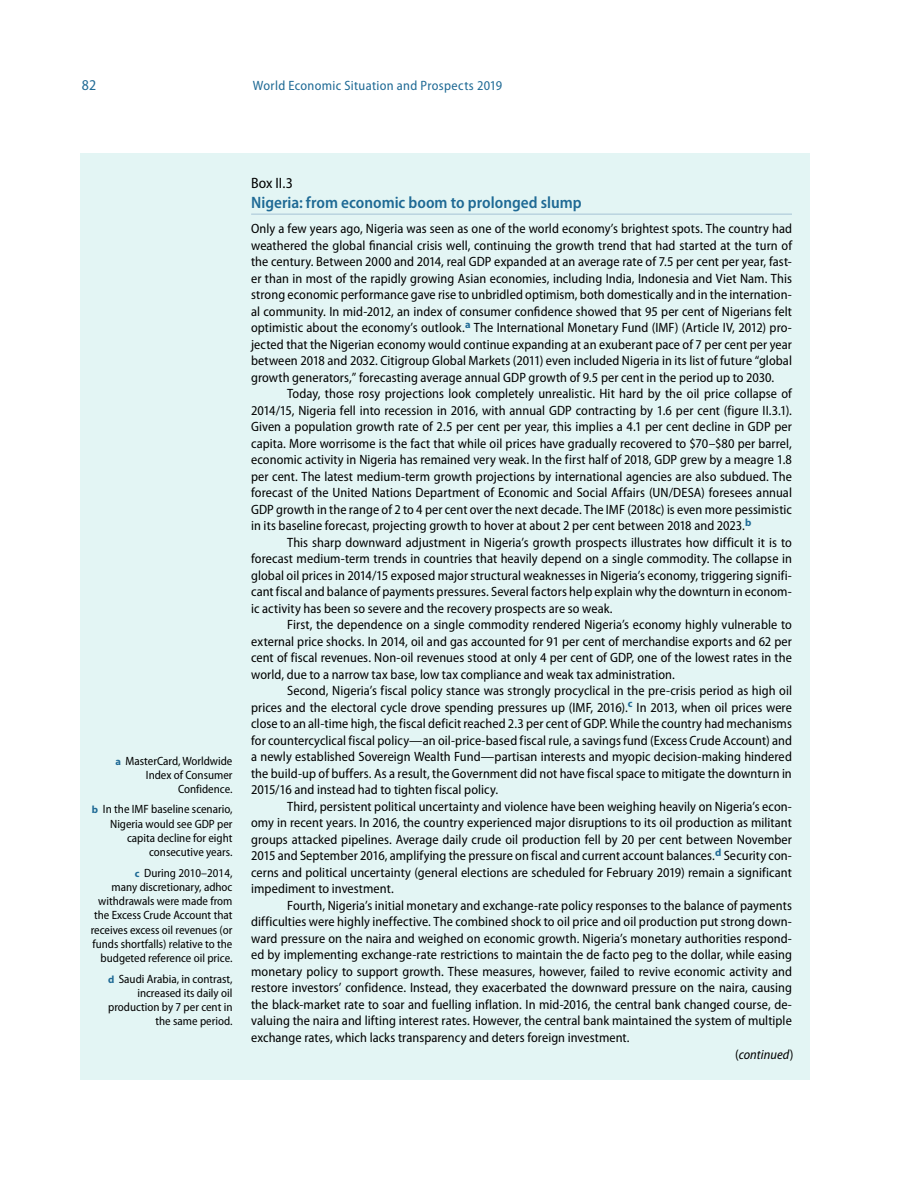
<style>
.page{position:relative;width:918px;height:1188px;background:#fff}
.page>*{position:absolute;margin:0;border:0;box-sizing:border-box;transform-origin:0 0}
.t1{font:600 semi-condensed 16.5px "Myriad Pro";color:#1f6a95}
.t2{font:semi-condensed 15px "Myriad Pro";color:#000}
.t3{font:semi-condensed 15px "Myriad Pro";color:#1f6a95}
.t4{font:semi-condensed 13.5px/16.5px "Myriad Pro";letter-spacing:.005em;color:#000;text-align:justify}
.t5{font:semi-condensed 13.5px "Myriad Pro";letter-spacing:.025em;color:#1f6a95}
.t6{font:italic semi-condensed 13.5px "Myriad Pro";letter-spacing:.005em;color:#000}
.t7{font:semi-condensed 12px/14.2px "Myriad Pro";color:#000;text-align:right}
.s1{font-weight:700;font-stretch:normal;font-size:10.5px;color:#1f6a95}
.s2{font-style:normal}
</style>
<div class="page">
<div style="left:80px;top:153px;width:730px;height:926px;background:#e3f5f4"></div>
<hr style="left:251px;top:214px;width:541px;height:1px;background:#a5c3d5">
<p class="t3" style="left:82px;top:77px;width:16px">82</p>
<p class="t5" style="left:253px;top:78px;width:251px">World Economic Situation and Prospects 2019</p>
<p class="t7" style="left:115px;top:754px;width:119px"><span class="s1">a</span> MasterCard, Worldwide<br>Index of Consumer<br>Confidence.</p>
<p class="t7" style="left:92px;top:803px;width:142px"><span class="s1">b</span> In the IMF baseline scenario,<br>Nigeria would see GDP per capita decline for eight consecutive years.</p>
<p class="t7" style="left:91px;top:866px;width:143px"><span class="s1">c</span> During 2010–2014,<br>many discretionary, adhoc withdrawals were made from the Excess Crude Account that receives excess oil revenues (or funds shortfalls) relative to the budgeted reference oil price.</p>
<p class="t7" style="left:108px;top:972px;width:126px"><span class="s1">d</span> Saudi Arabia, in contrast, increased its daily oil production by 7 per cent in the same period.</p>
<p class="t2" style="left:251px;top:175px;width:43px">Box II.3</p>
<p class="t1" style="left:251px;top:193px;width:332px">Nigeria: from economic boom to prolonged slump</p>
<p class="t4" style="left:251px;top:221px;width:542px">Only a few years ago, Nigeria was seen as one of the world economy’s brightest spots. The country had weathered the global financial crisis well, continuing the growth trend that had started at the turn of the century. Between 2000 and 2014, real GDP expanded at an average rate of 7.5 per cent per year, fast&shy;er than in most of the rapidly growing Asian economies, including India, Indonesia and Viet Nam. This strong economic performance gave rise to unbridled optimism, both domestically and in the internation&shy;al community. In mid-2012, an index of consumer confidence showed that 95 per cent of Nigerians felt optimistic about the economy’s outlook.<sup>a</sup> The International Monetary Fund (IMF) (Article IV, 2012) pro&shy;jected that the Nigerian economy would continue expanding at an exuberant pace of 7 per cent per year between 2018 and 2032. Citigroup Global Markets (2011) even included Nigeria in its list of future “global growth generators,” forecasting average annual GDP growth of 9.5 per cent in the period up to 2030.</p>
<p class="t4" style="left:251px;top:386px;width:542px;text-indent:36px">Today, those rosy projections look completely unrealistic. Hit hard by the oil price collapse of 2014/15, Nigeria fell into recession in 2016, with annual GDP contracting by 1.6 per cent (figure II.3.1).<br>Given a population growth rate of 2.5 per cent per year, this implies a 4.1 per cent decline in GDP per capita. More worrisome is the fact that while oil prices have gradually recovered to $70–$80 per barrel, economic activity in Nigeria has remained very weak. In the first half of 2018, GDP grew by a meagre 1.8 per cent. The latest medium-term growth projections by international agencies are also subdued. The forecast of the United Nations Department of Economic and Social Affairs (UN/DESA) foresees annual GDP growth in the range of 2 to 4 per cent over the next decade. The IMF (2018c) is even more pessimistic in its baseline forecast, projecting growth to hover at about 2 per cent between 2018 and 2023.<sup>b</sup></p>
<p class="t4" style="left:251px;top:534px;width:542px;text-indent:36px">This sharp downward adjustment in Nigeria’s growth prospects illustrates how difficult it is to forecast medium-term trends in countries that heavily depend on a single commodity. The collapse in global oil prices in 2014/15 exposed major structural weaknesses in Nigeria’s economy, triggering signifi&shy;cant fiscal and balance of payments pressures. Several factors help explain why the downturn in econom&shy;ic activity has been so severe and the recovery prospects are so weak.</p>
<p class="t4" style="left:251px;top:617px;width:542px;text-indent:36px">First, the dependence on a single commodity rendered Nigeria’s economy highly vulnerable to external price shocks. In 2014, oil and gas accounted for 91 per cent of merchandise exports and 62 per cent of fiscal revenues. Non-oil revenues stood at only 4 per cent of GDP, one of the lowest rates in the world, due to a narrow tax base, low tax compliance and weak tax administration.</p>
<p class="t4" style="left:251px;top:683px;width:542px;text-indent:36px">Second, Nigeria’s fiscal policy stance was strongly procyclical in the pre-crisis period as high oil prices and the electoral cycle drove spending pressures up (IMF, 2016).<sup>c</sup> In 2013, when oil prices were close to an all-time high, the fiscal deficit reached 2.3 per cent of GDP. While the country had mechanisms for countercyclical fiscal policy—an oil-price-based fiscal rule, a savings fund (Excess Crude Account) and a newly established Sovereign Wealth Fund—partisan interests and myopic decision-making hindered the build-up of buffers. As a result, the Government did not have fiscal space to mitigate the downturn in 2015/16 and instead had to tighten fiscal policy.</p>
<p class="t4" style="left:251px;top:798px;width:542px;text-indent:36px">Third, persistent political uncertainty and violence have been weighing heavily on Nigeria’s econ&shy;omy in recent years. In 2016, the country experienced major disruptions to its oil production as militant groups attacked pipelines. Average daily crude oil production fell by 20 per cent between November 2015 and September 2016, amplifying the pressure on fiscal and current account balances.<sup>d</sup> Security con&shy;cerns and political uncertainty (general elections are scheduled for February 2019) remain a significant impediment to investment.</p>
<p class="t4" style="left:287px;top:897px;width:506px">Fourth, Nigeria’s initial monetary and exchange-rate policy responses to the balance of payments</p>
<p class="t4" style="left:251px;top:914px;width:542px">difficulties were highly ineffective. The combined shock to oil price and oil production put strong down-</p>
<p class="t4" style="left:251px;top:930px;width:542px">ward pressure on the naira and weighed on economic growth. Nigeria’s monetary authorities respond-</p>
<p class="t4" style="left:251px;top:947px;width:542px">ed by implementing exchange-rate restrictions to maintain the de facto peg to the dollar, while easing</p>
<p class="t4" style="left:251px;top:963px;width:542px">monetary policy to support growth. These measures, however, failed to revive economic activity and</p>
<p class="t4" style="left:251px;top:980px;width:542px">restore investors’ confidence. Instead, they exacerbated the downward pressure on the naira, causing</p>
<p class="t4" style="left:251px;top:996px;width:542px">the black-market rate to soar and fuelling inflation. In mid-2016, the central bank changed course, de-</p>
<p class="t4" style="left:251px;top:1013px;width:542px">valuing the naira and lifting interest rates. However, the central bank maintained the system of multiple</p>
<p class="t4" style="left:251px;top:1029px;width:380px">exchange rates, which lacks transparency and deters foreign investment.</p>
<p class="t6" style="left:735px;top:1047px;width:60px"><span class="s2">(</span>continued<span class="s2">)</span></p>
</div>
